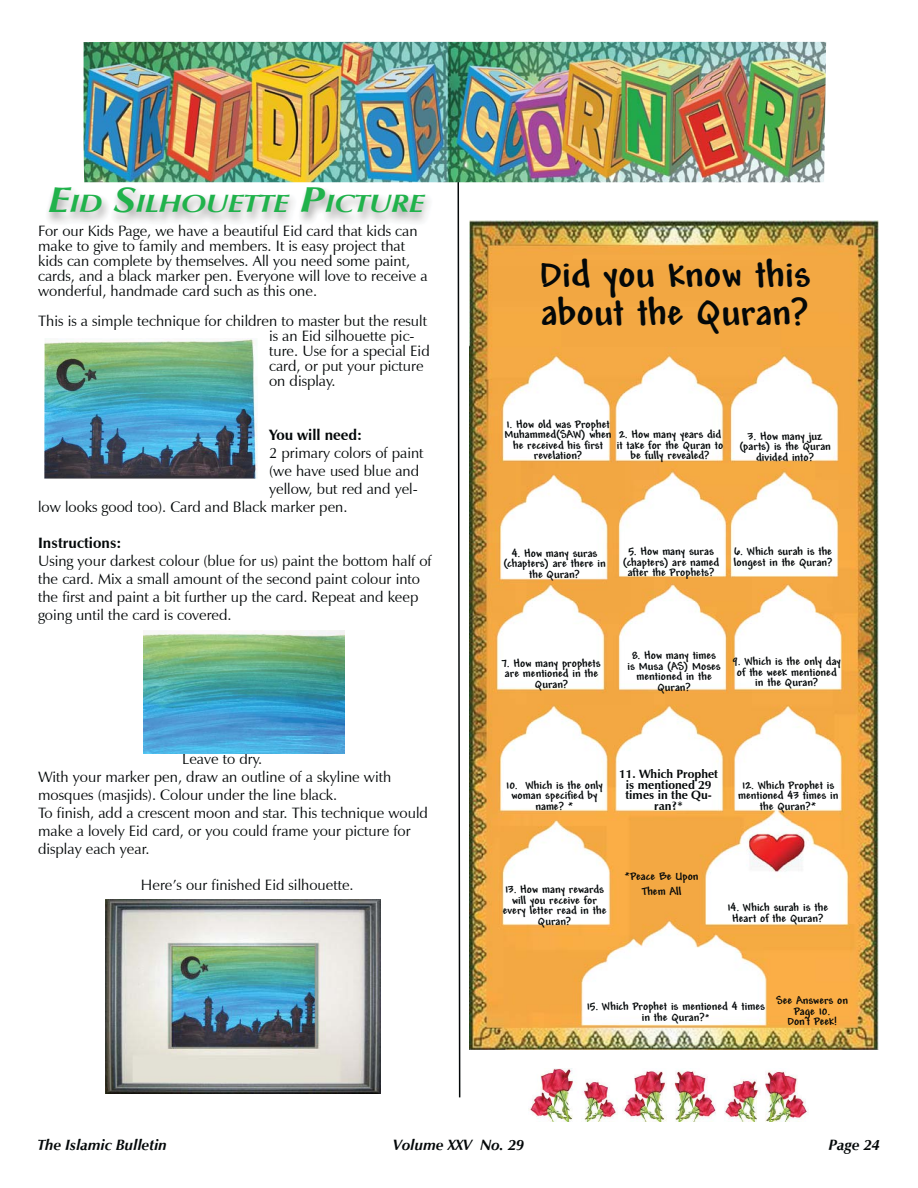
<style>
.page{position:relative;width:918px;height:1188px;background:#fff}
.page>*{position:absolute;margin:0;border:0;box-sizing:border-box;transform-origin:0 0}
.t1{font:700 40.5px/37.5px "Andy";color:#040809}
.t2{font:italic 700 25.2px "Zapf Humanist 601 BT";color:#20b24b;scale:1.2 1}
.t3{font:15px/15px "Zapf Humanist 601 BT";color:#040809}
.t4{font:italic 700 15px "Zapf Humanist 601 BT";color:#040809}
.t5{font:700 15px "Zapf Humanist 601 BT";color:#040809}
.t6{font:700 12px/10.5px "Andy";color:#040809;text-align:center}
.t7{font:700 12px/10.5px "Zapf Humanist 601 BT";color:#040809;text-align:center}
.s1{font-size:36px}
.s2{font-size:10.5px}
</style>
<div class="page">
<svg style="left:457px;top:182px;width:4px;height:916px"></svg>
<img style="left:84px;top:42px;width:742px;height:140px">
<img style="left:105px;top:900px;width:276px;height:193px">
<img style="left:44px;top:338px;width:213px;height:141px">
<img style="left:143px;top:631px;width:201px;height:122px">
<img style="left:529px;top:1068px;width:279px;height:53px">
<img style="left:470px;top:220px;width:408px;height:830px">
<h2 class="t2" style="left:49px;top:188px;width:315px"><span class="s1">E</span>ID <span class="s1">S</span>ILHOUETTE <span class="s1">P</span>ICTURE</h2>
<p class="t3" style="left:38px;top:223px;width:391px">For our Kids Page, we have a beautiful Eid card that kids can make to give to family and members. It is easy project that kids can complete by themselves. All you need some paint, cards, and a black marker pen. Everyone will love to receive a wonderful, handmade card such as this one.</p>
<p class="t3" style="left:269px;top:313px;width:162px;text-indent:-231px">This is a simple technique for children to master but the result is an Eid silhouette pic&shy;ture. Use for a special Eid card, or put your picture on display.</p>
<p class="t5" style="left:269px;top:426px;width:95px">You will need:</p>
<p class="t3" style="left:269px;top:445px;width:156px">2 primary colors of paint</p>
<p class="t3" style="left:269px;top:463px;width:152px">(we have used blue and</p>
<p class="t3" style="left:269px;top:481px;width:150px">yellow, but red and yel-</p>
<p class="t3" style="left:38px;top:499px;width:311px">low looks good too). Card and Black marker pen.</p>
<p class="t5" style="left:38px;top:534px;width:85px">Instructions:</p>
<p class="t3" style="left:38px;top:552px;width:395px;line-height:18px">Using your darkest colour (blue for us) paint the bottom half of the card. Mix a small amount of the second paint colour into the first and paint a bit further up the card. Repeat and keep going until the card is covered.</p>
<p class="t3" style="left:38px;top:750px;width:391px;line-height:18px;text-indent:144px">Leave to dry.<br>With your marker pen, draw an outline of a skyline with mosques (masjids). Colour under the line black.<br>To finish, add a crescent moon and star. This technique would make a lovely Eid card, or you could frame your picture for display each year.</p>
<p class="t3" style="left:141px;top:877px;width:214px">Here’s our finished Eid silhouette.</p>
<h1 class="t1" style="left:540px;top:259px;width:272px">Did you know this about the Quran?</h1>
<p class="t6" style="left:505px;top:420px;width:109px">1. How old was Prophet<br>Muhammed(SAW) when he received his first revelation?</p>
<p class="t6" style="left:617px;top:430px;width:108px">2. How many years did it take for the Quran to be fully revealed?</p>
<p class="t6" style="left:739px;top:432px;width:93px">3. How many juz (parts) is the Quran divided into?</p>
<p class="t6" style="left:503px;top:549px;width:104px">4. How many suras (chapters) are there in the Quran?</p>
<p class="t6" style="left:623px;top:548px;width:98px">5. How many suras (chapters) are named after the Prophets?</p>
<p class="t6" style="left:734px;top:548px;width:100px;text-align:left">6. Which surah is the longest in the Quran?</p>
<p class="t6" style="left:502px;top:659px;width:100px">7. How many prophets are mentioned in the<br>Quran?</p>
<p class="t6" style="left:628px;top:651px;width:95px">8. How many times is Musa (AS) Moses mentioned in the<br>Quran?</p>
<p class="t6" style="left:733px;top:657px;width:110px">9. Which is the only day of the week mentioned in the Quran?</p>
<p class="t6" style="left:506px;top:781px;width:98px">10. Which is the only woman specified by name? *</p>
<p class="t7" style="left:619px;top:769px;width:100px">11. Which Prophet is mentioned 29 times in the Qu&shy;ran?*</p>
<p class="t6" style="left:738px;top:781px;width:102px">12. Which Prophet is mentioned 43 times in the Quran?*</p>
<p class="t6" style="left:503px;top:885px;width:105px">13. How many rewards will you receive for every letter read in the<br>Quran?</p>
<p class="t6" style="left:625px;top:870px;width:76px;line-height:15px">*Peace Be Upon<br>Them All</p>
<p class="t6" style="left:727px;top:903px;width:102px">14. Which surah is the<br>Heart of the Quran?</p>
<p class="t6" style="left:587px;top:1002px;width:180px">15. Which Prophet is mentioned 4 times in the Quran?<span class="s2">*</span></p>
<p class="t6" style="left:776px;top:996px;width:74px">See Answers on<br>Page 10.<br>Don’t Peek!</p>
<p class="t4" style="left:38px;top:1136px;width:131px">The Islamic Bulletin</p>
<p class="t4" style="left:394px;top:1136px;width:132px">Volume XXV No. 29</p>
<p class="t4" style="left:829px;top:1136px;width:53px">Page 24</p>
</div>
